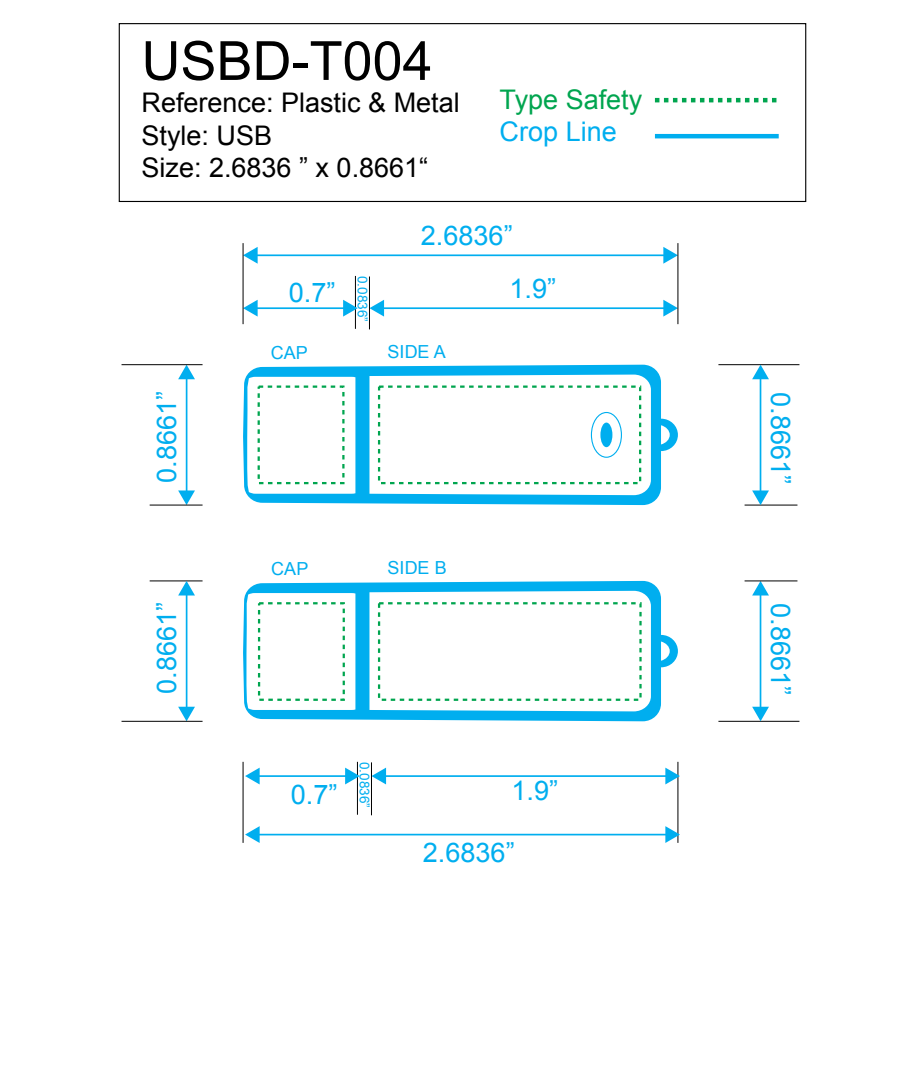
<style>
.page{position:relative;width:921px;height:1086px;background:#fff}
.page>*{position:absolute;margin:0;border:0;box-sizing:border-box;transform-origin:0 0}
.t1{font:54px "Arial";color:#000}
.t2{font:27px "Arial";color:#00aeef}
.t3{font:27px/32.4px "Arial";color:#000}
.t4{font:27px "Arial";color:#00a54f}
.t5{font:18px "Arial";color:#00aeef}
.t6{font:13.5px "Arial";color:#00aeef}
</style>
<div class="page">
<svg style="left:243px;top:581px;width:418px;height:140px;background:#1ab6f0"></svg>
<svg style="left:369px;top:591px;width:282px;height:120px"></svg>
<svg style="left:661px;top:635px;width:17px;height:32px"></svg>
<svg style="left:246px;top:593px;width:109px;height:117px"></svg>
<svg style="left:243px;top:365px;width:418px;height:140px;background:#1eb7f0"></svg>
<svg style="left:369px;top:374px;width:282px;height:121px"></svg>
<div style="left:600px;top:422px;width:12px;height:25px;background:#00aeef;border-radius:50%"></div>
<div style="left:591px;top:412px;width:31px;height:46px;border:1px solid #00aeef;border-radius:50%"></div>
<svg style="left:661px;top:418px;width:17px;height:33px"></svg>
<svg style="left:247px;top:377px;width:108px;height:116px"></svg>
<div style="left:119px;top:23px;width:687px;height:179px;border:1px solid #000"></div>
<svg style="left:655px;top:98px;width:122px;height:4px"></svg>
<hr style="left:655px;top:134px;width:124px;height:4px;background:#00aeef">
<hr style="left:255px;top:254px;width:411px;height:2px;background:#00aeef">
<svg style="left:244px;top:247px;width:14px;height:17px"></svg>
<svg style="left:663px;top:247px;width:14px;height:17px"></svg>
<hr style="left:355px;top:276px;width:1px;height:53px;background:#000">
<hr style="left:381px;top:307px;width:285px;height:2px;background:#00aeef">
<svg style="left:370px;top:300px;width:14px;height:16px"></svg>
<svg style="left:663px;top:300px;width:14px;height:16px"></svg>
<hr style="left:369px;top:276px;width:1px;height:53px;background:#000">
<hr style="left:255px;top:307px;width:90px;height:2px;background:#00aeef">
<svg style="left:244px;top:300px;width:14px;height:16px"></svg>
<svg style="left:343px;top:300px;width:15px;height:16px"></svg>
<hr style="left:186px;top:377px;width:1px;height:116px;background:#00aeef">
<svg style="left:178px;top:490px;width:17px;height:14px"></svg>
<svg style="left:178px;top:365px;width:17px;height:14px"></svg>
<hr style="left:150px;top:504px;width:52px;height:1px;background:#000">
<hr style="left:150px;top:580px;width:52px;height:1px;background:#000">
<hr style="left:186px;top:593px;width:1px;height:116px;background:#00aeef">
<svg style="left:178px;top:706px;width:17px;height:15px"></svg>
<svg style="left:178px;top:581px;width:17px;height:14px"></svg>
<div style="left:258px;top:385px;width:86px;height:99px;border:2px dashed #00a54f"></div>
<div style="left:378px;top:385px;width:263px;height:99px;border:2px dashed #00a54f"></div>
<hr style="left:243px;top:243px;width:1px;height:81px;background:#000">
<hr style="left:122px;top:364px;width:80px;height:1px;background:#000">
<hr style="left:122px;top:721px;width:80px;height:1px;background:#000">
<hr style="left:243px;top:761px;width:1px;height:81px;background:#000">
<hr style="left:677px;top:243px;width:1px;height:81px;background:#000">
<hr style="left:718px;top:364px;width:81px;height:1px;background:#000">
<hr style="left:718px;top:721px;width:81px;height:1px;background:#000">
<hr style="left:677px;top:761px;width:1px;height:81px;background:#000">
<hr style="left:257px;top:833px;width:411px;height:2px;background:#00aeef">
<svg style="left:245px;top:826px;width:15px;height:17px"></svg>
<svg style="left:665px;top:826px;width:15px;height:17px"></svg>
<hr style="left:357px;top:761px;width:1px;height:53px;background:#000">
<hr style="left:384px;top:775px;width:284px;height:2px;background:#00aeef">
<svg style="left:372px;top:767px;width:14px;height:17px"></svg>
<svg style="left:665px;top:767px;width:15px;height:17px"></svg>
<hr style="left:371px;top:762px;width:1px;height:53px;background:#000">
<hr style="left:257px;top:775px;width:90px;height:2px;background:#00aeef">
<svg style="left:245px;top:767px;width:15px;height:17px"></svg>
<svg style="left:345px;top:767px;width:15px;height:17px"></svg>
<hr style="left:759px;top:593px;width:2px;height:116px;background:#00aeef">
<svg style="left:752px;top:581px;width:17px;height:14px"></svg>
<svg style="left:752px;top:706px;width:17px;height:15px"></svg>
<hr style="left:744px;top:580px;width:53px;height:1px;background:#000">
<hr style="left:744px;top:504px;width:53px;height:1px;background:#000">
<hr style="left:759px;top:377px;width:2px;height:116px;background:#00aeef">
<svg style="left:752px;top:364px;width:17px;height:15px"></svg>
<svg style="left:752px;top:490px;width:17px;height:15px"></svg>
<div style="left:258px;top:602px;width:87px;height:99px;border:2px dashed #00a54f"></div>
<div style="left:378px;top:602px;width:263px;height:99px;border:2px dashed #00a54f"></div>
<h1 class="t1" style="left:141px;top:26px;width:293px">USBD-T004</h1>
<p class="t3" style="left:141px;top:87px;width:320px">Reference: Plastic &amp; Metal<br>Style: USB<br>Size: 2.6836 ” x 0.8661“</p>
<p class="t4" style="left:500px;top:82px;width:144px">Type Safety</p>
<p class="t2" style="left:500px;top:113px;width:119px">Crop Line</p>
<p class="t2" style="left:421px;top:218px;width:94px">2.6836”</p>
<p class="t6" style="left:371px;top:276px;width:47px;rotate:90deg">0.0836”</p>
<p class="t2" style="left:289px;top:275px;width:48px">0.7”</p>
<p class="t2" style="left:509px;top:270px;width:48px">1.9”</p>
<p class="t2" style="left:149px;top:483px;width:94px;rotate:-90deg">0.8661”</p>
<p class="t2" style="left:149px;top:693px;width:94px;rotate:-90deg">0.8661”</p>
<p class="t5" style="left:271px;top:340px;width:39px">CAP</p>
<p class="t5" style="left:388px;top:340px;width:60px">SIDE A</p>
<p class="t5" style="left:271px;top:557px;width:39px">CAP</p>
<p class="t5" style="left:388px;top:556px;width:61px">SIDE B</p>
<p class="t6" style="left:373px;top:761px;width:47px;rotate:90deg">0.0836”</p>
<p class="t2" style="left:291px;top:777px;width:48px">0.7”</p>
<p class="t2" style="left:511px;top:772px;width:48px">1.9”</p>
<p class="t2" style="left:423px;top:835px;width:94px">2.6836”</p>
<p class="t2" style="left:798px;top:392px;width:94px;rotate:90deg">0.8661”</p>
<p class="t2" style="left:798px;top:603px;width:94px;rotate:90deg">0.8661”</p>
</div>
